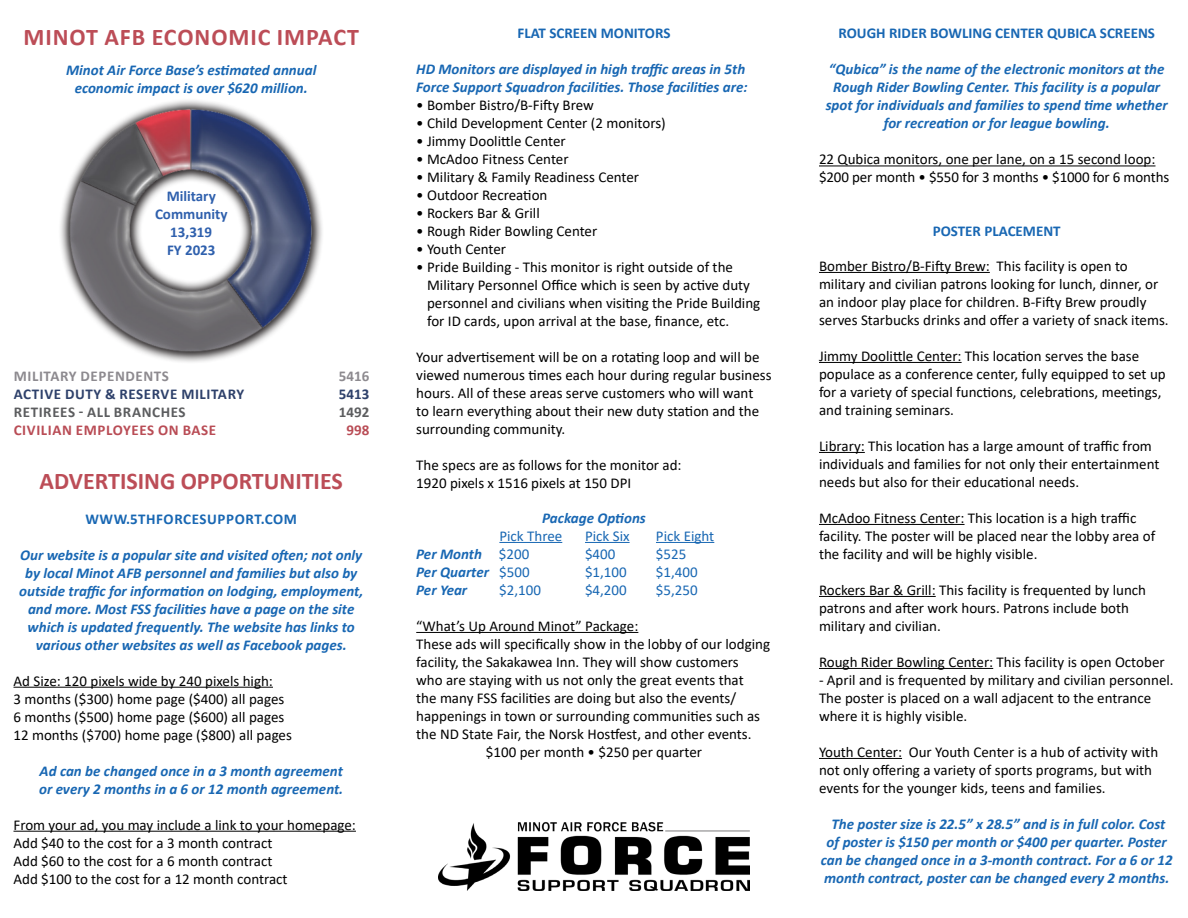
<style>
.page{position:relative;width:1188px;height:918px;background:#fff}
.page>*{position:absolute;margin:0;border:0;box-sizing:border-box;transform-origin:0 0}
.t1{font:700 24px "Calibri";color:#bc4d57}
.t2{font:700 24px "Calibri";letter-spacing:.04em;color:#bc4d57}
.t3{font:15px/18px "Calibri";color:#000}
.t4{font:italic 700 15px/18px "Calibri";color:#1867b3;text-align:center}
.t5{font:700 15px "Calibri";color:#1867b3}
.t6{font:15px "Calibri";color:#1867b3}
.t7{font:700 15px "Calibri";letter-spacing:.04em;color:#2e416b}
.t8{font:700 15px "Calibri";color:#2f60ad}
.t9{font:700 15px "Calibri";letter-spacing:.04em;color:#b94c55}
.t10{font:700 15px "Calibri";letter-spacing:.04em;color:#5c5d5f}
.t11{font:700 15px "Calibri";letter-spacing:.04em;color:#1867b3}
.t12{font:700 15px "Calibri";letter-spacing:.04em;color:#8d8a8f}
.s1{font-weight:400;font-style:normal}
</style>
<div class="page">
<hr style="left:14px;top:687px;width:259px;height:1px;background:#000">
<hr style="left:14px;top:831px;width:342px;height:1px;background:#000">
<hr style="left:819px;top:165px;width:337px;height:1px;background:#000">
<hr style="left:819px;top:272px;width:171px;height:1px;background:#000">
<hr style="left:819px;top:362px;width:143px;height:1px;background:#000">
<hr style="left:819px;top:452px;width:46px;height:1px;background:#000">
<hr style="left:819px;top:524px;width:146px;height:1px;background:#000">
<hr style="left:819px;top:596px;width:117px;height:1px;background:#000">
<hr style="left:819px;top:668px;width:174px;height:1px;background:#000">
<hr style="left:819px;top:758px;width:83px;height:1px;background:#000">
<hr style="left:499px;top:542px;width:63px;height:1px;background:#1867b3">
<hr style="left:585px;top:542px;width:45px;height:1px;background:#1867b3">
<hr style="left:656px;top:542px;width:58px;height:1px;background:#1867b3">
<hr style="left:416px;top:632px;width:222px;height:1px;background:#000">
<svg style="left:60px;top:100px;width:262px;height:262px"></svg>
<img style="left:65px;top:105px;width:252px;height:254px">
<img style="left:439px;top:822px;width:310px;height:69px">
<p class="t2" style="left:24px;top:20px;width:337px">MINOT AFB ECONOMIC IMPACT</p>
<p class="t4" style="left:66px;top:61px;width:252px">Minot Air Force Base’s estimated annual</p>
<p class="t4" style="left:75px;top:79px;width:235px">economic impact is over $620 million.</p>
<p class="t8" style="left:167px;top:185px;width:51px">Military</p>
<p class="t8" style="left:155px;top:203px;width:74px">Community</p>
<p class="t8" style="left:170px;top:221px;width:43px">13,319</p>
<p class="t8" style="left:167px;top:239px;width:50px">FY 2023</p>
<p class="t12" style="left:14px;top:365px;width:157px">MILITARY DEPENDENTS</p>
<p class="t12" style="left:339px;top:365px;width:32px">5416</p>
<p class="t7" style="left:14px;top:383px;width:232px">ACTIVE DUTY &amp; RESERVE MILITARY</p>
<p class="t7" style="left:339px;top:383px;width:32px">5413</p>
<p class="t10" style="left:14px;top:401px;width:173px">RETIREES - ALL BRANCHES</p>
<p class="t10" style="left:339px;top:401px;width:32px">1492</p>
<p class="t9" style="left:14px;top:419px;width:204px">CIVILIAN EMPLOYEES ON BASE</p>
<p class="t9" style="left:346px;top:419px;width:24px">998</p>
<p class="t1" style="left:40px;top:464px;width:305px">ADVERTISING OPPORTUNITIES</p>
<p class="t11" style="left:85px;top:508px;width:213px">WWW.5THFORCESUPPORT.COM</p>
<p class="t4" style="left:19px;top:545px;width:345px">Our website is a popular site and visited often; not only by local Minot AFB personnel and families but also by outside traffic for information on lodging, employment, and more. Most FSS facilities have a page on the site which is updated frequently. The website has links to various other websites as well as Facebook pages.</p>
<p class="t3" style="left:14px;top:671px;width:261px">Ad Size: 120 pixels wide by 240 pixels high:</p>
<p class="t3" style="left:14px;top:689px;width:272px">3 months ($300) home page ($400) all pages</p>
<p class="t3" style="left:14px;top:707px;width:272px">6 months ($500) home page ($600) all pages</p>
<p class="t3" style="left:14px;top:725px;width:280px">12 months ($700) home page ($800) all pages</p>
<p class="t4" style="left:40px;top:761px;width:305px">Ad can be changed once in a 3 month agreement</p>
<p class="t4" style="left:39px;top:779px;width:306px">or every 2 months in a 6 or 12 month agreement.</p>
<p class="t3" style="left:14px;top:815px;width:344px">From your ad, you may include a link to your homepage:</p>
<p class="t3" style="left:14px;top:833px;width:260px">Add $40 to the cost for a 3 month contract</p>
<p class="t3" style="left:14px;top:851px;width:260px">Add $60 to the cost for a 6 month contract</p>
<p class="t3" style="left:14px;top:869px;width:276px">Add $100 to the cost for a 12 month contract</p>
<p class="t5" style="left:517px;top:23px;width:155px">FLAT SCREEN MONITORS</p>
<p class="t4" style="left:416px;top:60px;width:333px;text-align:left">HD Monitors are displayed in high traffic areas in 5th<br>Force Support Squadron facilities. Those facilities are:</p>
<p class="t3" style="left:416px;top:96px;width:179px">• Bomber Bistro/B-Fifty Brew</p>
<p class="t3" style="left:416px;top:114px;width:251px">• Child Development Center (2 monitors)</p>
<p class="t3" style="left:416px;top:132px;width:151px">• Jimmy Doolittle Center</p>
<p class="t3" style="left:416px;top:150px;width:154px">• McAdoo Fitness Center</p>
<p class="t3" style="left:416px;top:168px;width:224px">• Military &amp; Family Readiness Center</p>
<p class="t3" style="left:416px;top:186px;width:133px">• Outdoor Recreation</p>
<p class="t3" style="left:416px;top:204px;width:125px">• Rockers Bar &amp; Grill</p>
<p class="t3" style="left:416px;top:222px;width:183px">• Rough Rider Bowling Center</p>
<p class="t3" style="left:416px;top:240px;width:91px">• Youth Center</p>
<p class="t3" style="left:416px;top:258px;width:318px">• Pride Building - This monitor is right outside of the</p>
<p class="t3" style="left:427px;top:276px;width:324px">Military Personnel Office which is seen by active duty</p>
<p class="t3" style="left:427px;top:294px;width:335px">personnel and civilians when visiting the Pride Building</p>
<p class="t3" style="left:427px;top:312px;width:304px">for ID cards, upon arrival at the base, finance, etc.</p>
<p class="t3" style="left:416px;top:348px;width:357px">Your advertisement will be on a rotating loop and will be viewed numerous times each hour during regular business hours. All of these areas serve customers who will want<br>to learn everything about their new duty station and the surrounding community.</p>
<p class="t3" style="left:416px;top:456px;width:267px">The specs are as follows for the monitor ad:</p>
<p class="t3" style="left:416px;top:474px;width:217px">1920 pixels x 1516 pixels at 150 DPI</p>
<p class="t4" style="left:542px;top:508px;width:105px">Package Options</p>
<p class="t6" style="left:499px;top:525px;width:64px">Pick Three</p>
<p class="t6" style="left:585px;top:525px;width:46px">Pick Six</p>
<p class="t6" style="left:656px;top:525px;width:60px">Pick Eight</p>
<p class="t4" style="left:416px;top:544px;width:115px">Per Month <span class="s1">$200</span></p>
<p class="t6" style="left:585px;top:543px;width:32px">$400</p>
<p class="t6" style="left:656px;top:543px;width:32px">$525</p>
<p class="t4" style="left:416px;top:562px;width:115px">Per Quarter <span class="s1">$500</span></p>
<p class="t6" style="left:585px;top:561px;width:43px">$1,100</p>
<p class="t6" style="left:656px;top:561px;width:43px">$1,400</p>
<p class="t4" style="left:416px;top:580px;width:52px">Per Year</p>
<p class="t6" style="left:499px;top:579px;width:43px">$2,100</p>
<p class="t6" style="left:585px;top:579px;width:43px">$4,200</p>
<p class="t6" style="left:656px;top:579px;width:43px">$5,250</p>
<p class="t3" style="left:416px;top:616px;width:224px">“What’s Up Around Minot” Package:</p>
<p class="t3" style="left:416px;top:634px;width:355px">These ads will specifically show in the lobby of our lodging facility, the Sakakawea Inn. They will show customers<br>who are staying with us not only the great events that<br>the many FSS facilities are doing but also the events/ happenings in town or surrounding communities such as the ND State Fair, the Norsk Hostfest, and other events.</p>
<p class="t3" style="left:486px;top:742px;width:218px">$100 per month • $250 per quarter</p>
<p class="t5" style="left:838px;top:23px;width:318px">ROUGH RIDER BOWLING CENTER QUBICA SCREENS</p>
<p class="t4" style="left:826px;top:60px;width:344px">“Qubica” is the name of the electronic monitors at the Rough Rider Bowling Center. This facility is a popular spot for individuals and families to spend time whether for recreation or for league bowling.</p>
<p class="t3" style="left:819px;top:150px;width:338px">22 Qubica monitors, one per lane, on a 15 second loop:</p>
<p class="t3" style="left:819px;top:168px;width:352px">$200 per month • $550 for 3 months • $1000 for 6 months</p>
<p class="t5" style="left:933px;top:221px;width:129px">POSTER PLACEMENT</p>
<p class="t3" style="left:819px;top:256px;width:351px">Bomber Bistro/B-Fifty Brew: This facility is open to military and civilian patrons looking for lunch, dinner, or an indoor play place for children. B-Fifty Brew proudly serves Starbucks drinks and offer a variety of snack items.</p>
<p class="t3" style="left:819px;top:346px;width:348px">Jimmy Doolittle Center: This location serves the base populace as a conference center, fully equipped to set up for a variety of special functions, celebrations, meetings, and training seminars.</p>
<p class="t3" style="left:819px;top:436px;width:342px">Library: This location has a large amount of traffic from individuals and families for not only their entertainment needs but also for their educational needs.</p>
<p class="t3" style="left:819px;top:508px;width:338px">McAdoo Fitness Center: This location is a high traffic facility. The poster will be placed near the lobby area of the facility and will be highly visible.</p>
<p class="t3" style="left:819px;top:580px;width:329px">Rockers Bar &amp; Grill: This facility is frequented by lunch patrons and after work hours. Patrons include both military and civilian.</p>
<p class="t3" style="left:819px;top:652px;width:347px">Rough Rider Bowling Center: This facility is open October</p>
<p class="t3" style="left:819px;top:670px;width:356px">- April and is frequented by military and civilian personnel.<br>The poster is placed on a wall adjacent to the entrance where it is highly visible.</p>
<p class="t3" style="left:819px;top:742px;width:341px">Youth Center: Our Youth Center is a hub of activity with not only offering a variety of sports programs, but with events for the younger kids, teens and families.</p>
<p class="t4" style="left:821px;top:814px;width:354px">The poster size is 22.5” x 28.5” and is in full color. Cost<br>of poster is $150 per month or $400 per quarter. Poster can be changed once in a 3-month contract. For a 6 or 12 month contract, poster can be changed every 2 months.</p>
</div>
